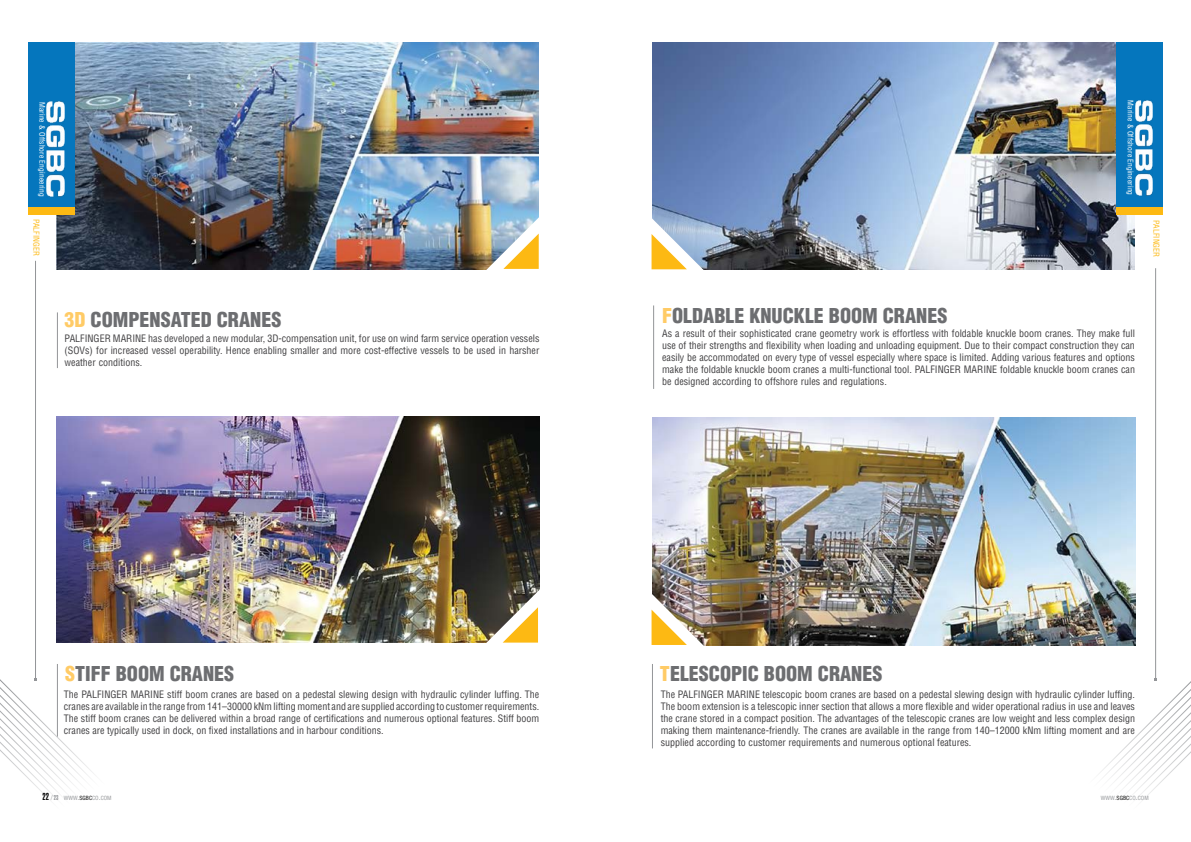
<style>
.page{position:relative;width:1191px;height:842px;background:#fff}
.page>*{position:absolute;margin:0;border:0;box-sizing:border-box;transform-origin:0 0}
.t1{font:900 condensed 20px "Helvetica LT Std";color:#6d6e71}
.t2{font:condensed 10px/12px "Helvetica LT Std";color:#414042;text-align:justify}
.t3{font:condensed 8px "Helvetica LT Std";color:#fdb913}
.t4{font:condensed 7.4px "Helvetica LT Std";letter-spacing:.02em;color:#fff}
.t5{font:condensed 5.6px "Helvetica LT Std";color:#939598}
.s1{color:#ffcb66}
.s2{font-family:"Helvetica LT Std Ultra Comp";font-stretch:normal;font-size:10px;color:#000}
.s3{font-family:"Helvetica LT Std Ultra Comp";font-stretch:normal;font-size:7px}
.s4{font-size:8px}
.s5{color:#000}
</style>
<div class="page">
<img style="left:652px;top:418px;width:483px;height:227px">
<img style="left:651px;top:562px;width:82px;height:84px">
<img style="left:57px;top:42px;width:482px;height:227px">
<img style="left:652px;top:42px;width:482px;height:227px">
<img style="left:57px;top:416px;width:482px;height:226px">
<div style="left:28px;top:42px;width:47px;height:172px;background:#0576bd"></div>
<div style="left:28px;top:207px;width:47px;height:7px;background:#fdb913"></div>
<hr style="left:35px;top:261px;width:1px;height:419px;background:#939598">
<svg style="left:0;top:610px;width:118px;height:190px"></svg>
<div style="left:1115px;top:42px;width:47px;height:172px;background:#0576bd"></div>
<div style="left:1115px;top:207px;width:47px;height:7px;background:#fdb913"></div>
<hr style="left:1155px;top:268px;width:1px;height:412px;background:#939598">
<svg style="left:1074px;top:610px;width:117px;height:189px"></svg>
<img style="left:1135px;top:100px;width:17px;height:96px">
<img style="left:47px;top:101px;width:18px;height:96px">
<hr style="left:652px;top:664px;width:1px;height:84px;background:#939598">
<hr style="left:653px;top:305px;width:1px;height:84px;background:#939598">
<hr style="left:57px;top:312px;width:1px;height:56px;background:#939598">
<hr style="left:57px;top:664px;width:1px;height:73px;background:#939598">
<svg style="left:651px;top:186px;width:82px;height:84px;background:#95a2b1"></svg>
<img style="left:456px;top:560px;width:84px;height:83px">
<img style="left:457px;top:186px;width:82px;height:84px">
<p class="t4" style="left:47px;top:102px;width:96px;rotate:90deg">Marine &amp; Offshore Engineering</p>
<p class="t4" style="left:1135px;top:100px;width:96px;rotate:90deg">Marine &amp; Offshore Engineering</p>
<p class="t3" style="left:41px;top:219px;width:39px;rotate:90deg">PALFINGER</p>
<p class="t3" style="left:1161px;top:220px;width:39px;rotate:90deg">PALFINGER</p>
<h1 class="t1" style="left:64px;top:307px;width:218px"><span class="s1">3D</span> COMPENSATED CRANES</h1>
<h1 class="t1" style="left:662px;top:303px;width:287px"><span class="s1">F</span>OLDABLE KNUCKLE BOOM CRANES</h1>
<p class="t2" style="left:65px;top:333px;width:476px">PALFINGER MARINE has developed a new modular, 3D-compensation unit, for use on wind farm service operation vessels (SOVs) for increased vessel operability. Hence enabling smaller and more cost-effective vessels to be used in harsher weather conditions.</p>
<p class="t2" style="left:662px;top:327px;width:474px">As a result of their sophisticated crane geometry work is effortless with foldable knuckle boom cranes. They make full use of their strengths and flexibility when loading and unloading equipment. Due to their compact construction they can easily be accommodated on every type of vessel especially where space is limited. Adding various features and options make the foldable knuckle boom cranes a multi-functional tool. PALFINGER MARINE foldable knuckle boom cranes can be designed according to offshore rules and regulations.</p>
<h1 class="t1" style="left:65px;top:661px;width:170px"><span class="s1">S</span>TIFF BOOM CRANES</h1>
<h1 class="t1" style="left:660px;top:661px;width:224px"><span class="s1">T</span>ELESCOPIC BOOM CRANES</h1>
<p class="t2" style="left:64px;top:688px;width:477px">The PALFINGER MARINE stiff boom cranes are based on a pedestal slewing design with hydraulic cylinder luffing. The cranes are available in the range from 141–30000 kNm lifting moment and are supplied according to customer requirements.<br>The stiff boom cranes can be delivered within a broad range of certifications and numerous optional features. Stiff boom cranes are typically used in dock, on fixed installations and in harbour conditions.</p>
<p class="t2" style="left:660px;top:688px;width:476px">The PALFINGER MARINE telescopic boom cranes are based on a pedestal slewing design with hydraulic cylinder luffing.<br>The boom extension is a telescopic inner section that allows a more flexible and wider operational radius in use and leaves the crane stored in a compact position. The advantages of the telescopic cranes are low weight and less complex design making them maintenance-friendly. The cranes are available in the range from 140–12000 kNm lifting moment and are supplied according to customer requirements and numerous optional features.</p>
<p class="t5" style="left:43px;top:794px;width:71px"><span class="s2">22</span> <span class="s3">/ 23</span> WWW<span class="s4">.</span><span class="s5">SGBC</span>CO<span class="s4">.</span>COM</p>
<p class="t5" style="left:1101px;top:794px;width:49px">WWW<span class="s4">.</span><span class="s5">SGBC</span>CO<span class="s4">.</span>COM</p>
</div>
